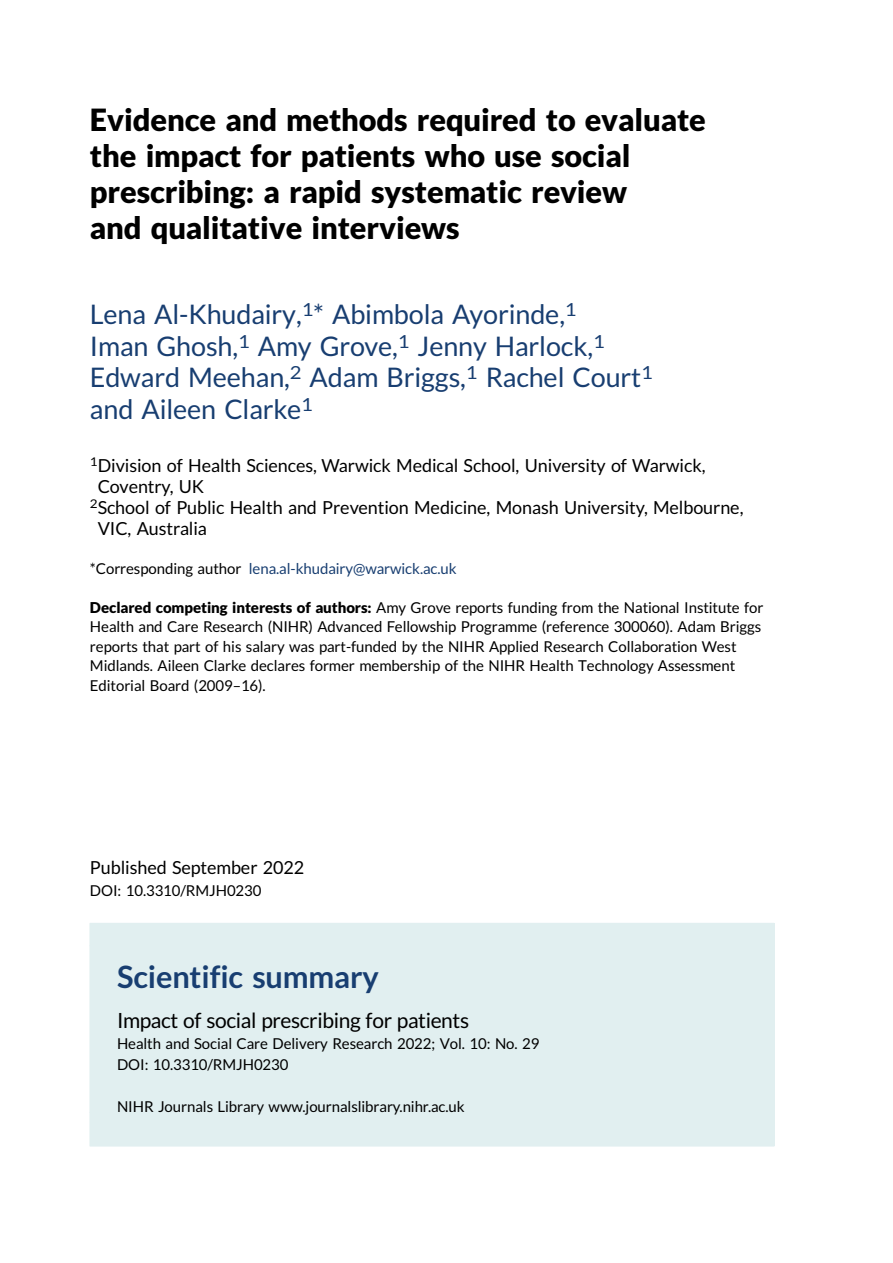
<style>
.page{position:relative;width:893px;height:1263px;background:#fff}
.page>*{position:absolute;margin:0;border:0;box-sizing:border-box;transform-origin:0 0}
.t1{font:30.75px/36px "Adv T Tfac 587 ca.B";color:#000}
.t2{font:30.75px "Adv TT6071803 a.B";color:#183e71}
.t3{font:27px/31.5px "Adv T Ta 9 c 1 b 374";color:#183e71}
.t4{font:21px "Adv T Ta 9 c 1 b 374";letter-spacing:-.01em;color:#000}
.t5{font:18px "Adv T Ta 9 c 1 b 374";color:#000}
.t6{font:15px/19.5px "Adv T Ta 9 c 1 b 374";color:#000}
.t7{font:15px "Adv T Ta 9 c 1 b 374";color:#183e71}
.s1{color:#000}
.s2{font-family:"Adv T Tfac 587 ca.B"}
.s3{font-style:inherit}
</style>
<div class="page">
<div style="left:90px;top:923px;width:684px;height:223px;background:#e1eff0"></div>
<h1 class="t1" style="left:90px;top:104px;width:617px">Evidence and methods required to evaluate the impact for patients who use social prescribing: a rapid systematic review<br>and qualitative interviews</h1>
<h2 class="t3" style="left:90px;top:301px;width:564px">Lena Al-Khudairy,<sup>1</sup>* Abimbola Ayorinde,<sup>1<br></sup>Iman Ghosh,<sup>1</sup> Amy Grove,<sup>1</sup> Jenny Harlock,<sup>1<br></sup>Edward Meehan,<sup>2</sup> Adam Briggs,<sup>1</sup> Rachel Court<sup>1 </sup>and Aileen Clarke<sup>1</sup></h2>
<p class="t5" style="left:90px;top:458px;width:617px"><sup>1</sup>Division of Health Sciences, Warwick Medical School, University of Warwick,</p>
<p class="t5" style="left:98px;top:479px;width:108px">Coventry, UK</p>
<p class="t5" style="left:90px;top:500px;width:655px"><sup>2</sup>School of Public Health and Prevention Medicine, Monash University, Melbourne,</p>
<p class="t5" style="left:98px;top:521px;width:111px">VIC, Australia</p>
<p class="t7" style="left:90px;top:563px;width:368px"><span class="s1">*Corresponding author</span> lena.al-khudairy@warwick.ac.uk</p>
<p class="t6" style="left:90px;top:599px;width:675px"><span class="s2">Declared competing interests of authors:</span> Amy Grove reports funding from the National Institute for Health and Care Research (NIHR) Advanced Fellowship Programme (reference 300060). Adam Briggs reports that part of his salary was part-funded by the NIHR Applied Research Collaboration West Midlands. Aileen Clarke declares former membership of the NIHR Health Technology Assessment Editorial Board (2009<span class="s3">–</span>16).</p>
<p class="t5" style="left:90px;top:860px;width:216px">Published September 2022</p>
<p class="t6" style="left:90px;top:882px;width:173px">DOI: 10.3310/RMJH0230</p>
<h1 class="t2" style="left:117px;top:965px;width:263px">Scientific summary</h1>
<h3 class="t4" style="left:117px;top:1013px;width:353px">Impact of social prescribing for patients</h3>
<p class="t6" style="left:117px;top:1034px;width:424px;line-height:21px">Health and Social Care Delivery Research 2022; Vol. 10: No. 29<br>DOI: 10.3310/RMJH0230</p>
<p class="t6" style="left:117px;top:1098px;width:349px">NIHR Journals Library www.journalslibrary.nihr.ac.uk</p>
</div>
